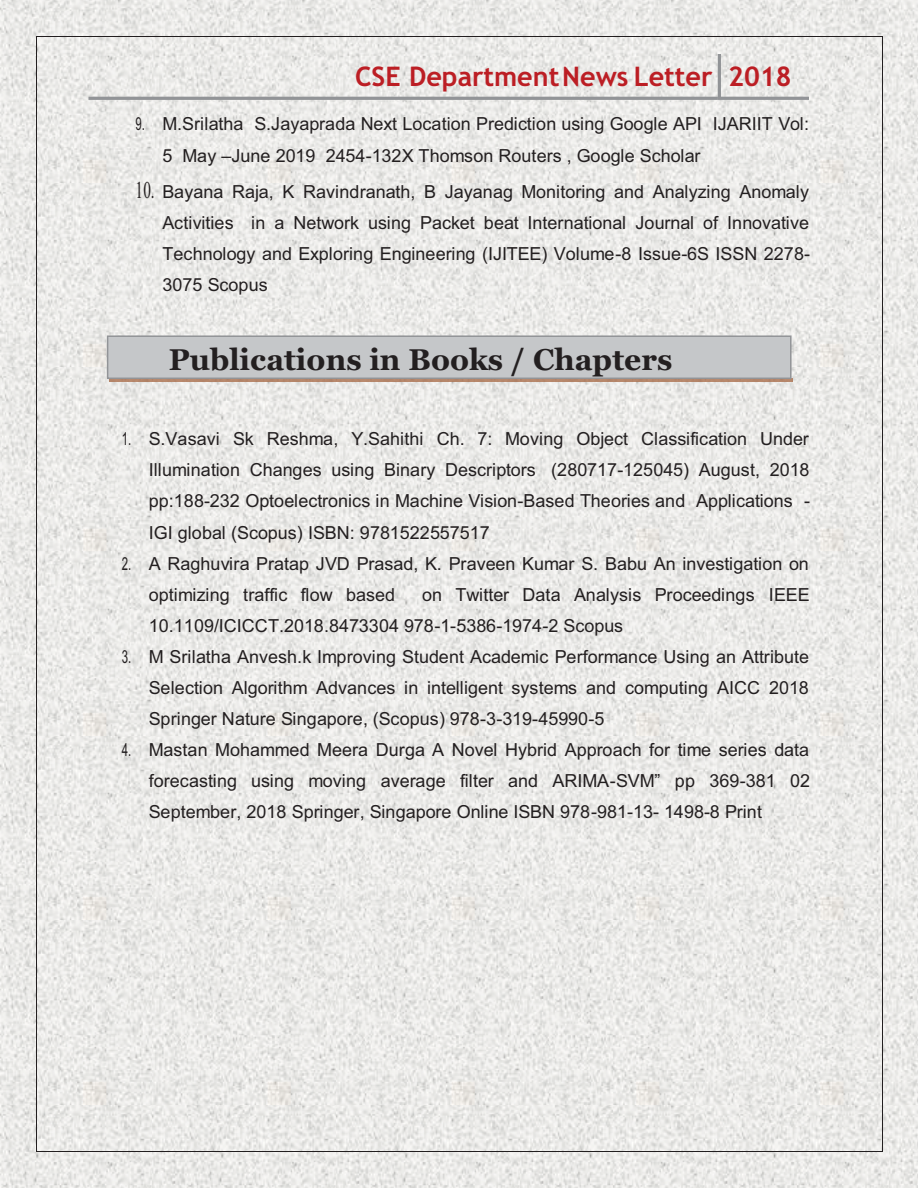
<style>
.page{position:relative;width:918px;height:1188px;background:#fff}
.page>*{position:absolute;margin:0;border:0;box-sizing:border-box;transform-origin:0 0}
.t1{font:700 29.85px "Georgia";color:#231f20}
.t2{font:700 27px "Trebuchet MS";color:#bc1e24}
.t3{font:18px/31px "Arial";color:#231f20;text-align:justify;scale:.64 1}
.t4{font:18px/30.9px "Arial";color:#231f20;text-align:justify}
.s1{font-family:"Times New Roman";font-size:24.15px}
</style>
<div class="page">
<img style="left:0;top:0;width:918px;height:1188px">
<img style="left:109px;top:379px;width:683px;height:2px">
<div style="left:108px;top:336px;width:683px;height:42px;background:#c5c7c9"></div>
<div style="left:107px;top:335px;width:685px;height:44px;border:2px solid #929497"></div>
<svg style="left:88px;top:54px;width:721px;height:46px"></svg>
<hr style="left:36px;top:36px;width:846px;height:1px;background:#231f20">
<hr style="left:36px;top:37px;width:1px;height:1115px;background:#231f20">
<hr style="left:882px;top:37px;width:1px;height:1115px;background:#231f20">
<hr style="left:36px;top:1152px;width:846px;height:1px;background:#231f20">
<h2 class="t2" style="left:355px;top:61px;width:438px">CSE Department News Letter 2018</h2>
<p class="t3" style="left:162px;top:110px;width:1012px;text-indent:-27px">9. M.Srilatha S.Jayaprada Next Location Prediction using Google API IJARIIT Vol:<br>5 May –June 2019 2454-132X Thomson Routers , Google Scholar</p>
<p class="t4" style="left:162px;top:178px;width:649px;text-indent:-27px"><span class="s1">10.</span> Bayana Raja, K Ravindranath, B Jayanag Monitoring and Analyzing Anomaly Activities in a Network using Packet beat International Journal of Innovative Technology and Exploring Engineering (IJITEE) Volume-8 Issue-6S ISSN 2278- 3075 Scopus</p>
<h1 class="t1" style="left:169px;top:348px;width:505px">Publications in Books / Chapters</h1>
<p class="t3" style="left:149px;top:425px;width:1035px;text-indent:-27px">1. S.Vasavi Sk Reshma, Y.Sahithi Ch. 7: Moving Object Classification Under Illumination Changes using Binary Descriptors (280717-125045) August, 2018 pp:188-232 Optoelectronics in Machine Vision-Based Theories and Applications - IGI global (Scopus) ISBN: 9781522557517</p>
<p class="t3" style="left:149px;top:550px;width:1033px;text-indent:-27px">2. A Raghuvira Pratap JVD Prasad, K. Praveen Kumar S. Babu An investigation on optimizing traffic flow based</p>
<p class="t4" style="left:149px;top:581px;width:663px;text-indent:273px">on Twitter Data Analysis Proceedings IEEE<br>10.1109/ICICCT.2018.8473304 978-1-5386-1974-2 Scopus</p>
<p class="t3" style="left:149px;top:643px;width:1033px;text-indent:-27px">3. M Srilatha Anvesh.k Improving Student Academic Performance Using an Attribute Selection Algorithm Advances in intelligent systems and computing AICC 2018<br>Springer Nature Singapore, (Scopus) 978-3-319-45990-5</p>
<p class="t3" style="left:149px;top:736px;width:1035px;text-indent:-27px">4. Mastan Mohammed Meera Durga A Novel Hybrid Approach for time series data forecasting using moving average filter and ARIMA-SVM” pp 369-381 02<br>September, 2018 Springer, Singapore Online ISBN 978-981-13- 1498-8 Print</p>
</div>
